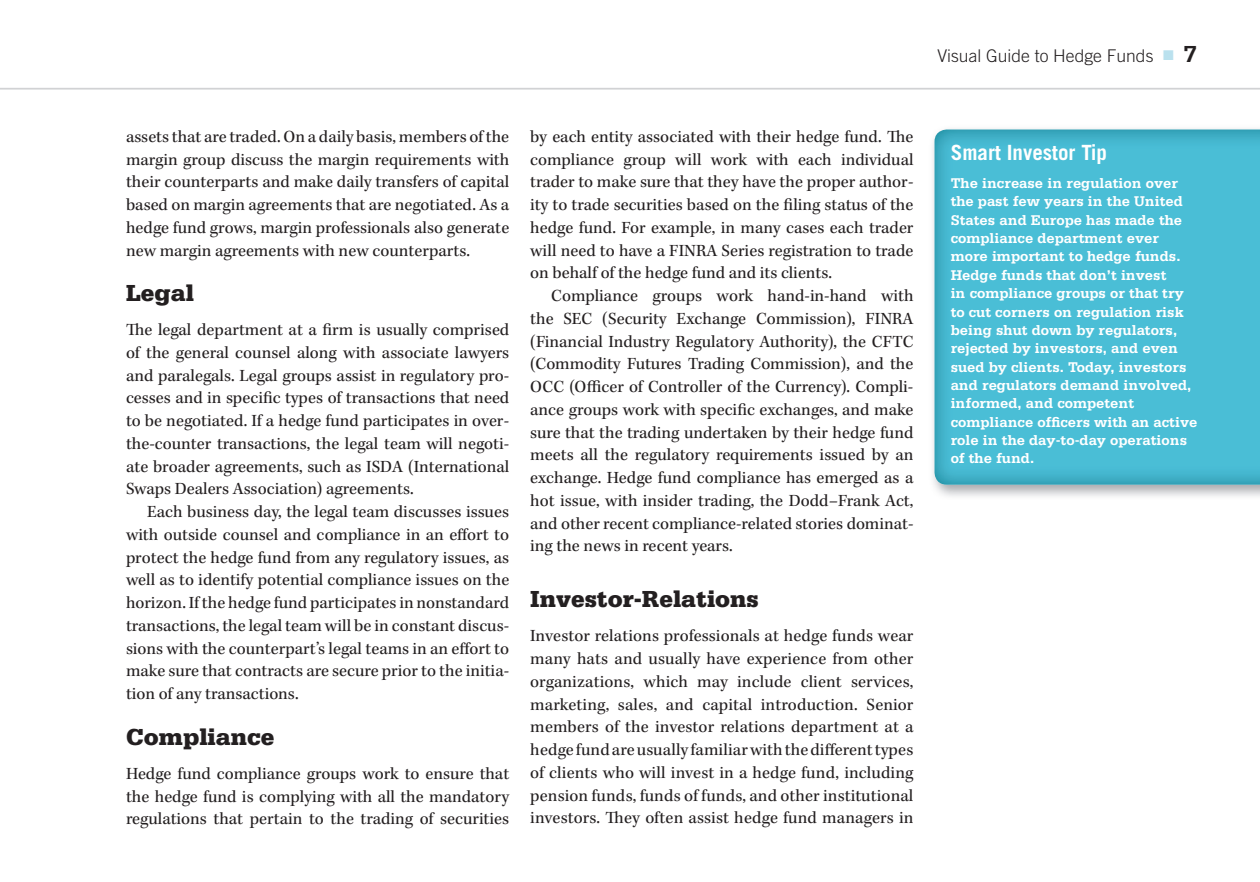
<style>
.page{position:relative;width:1260px;height:882px;background:#fff}
.page>*{position:absolute;margin:0;border:0;box-sizing:border-box;transform-origin:0 0}
.t1{font:900 24.5px "Serifa Std";color:#231f20}
.t2{font:700 21px "Trade Gothic LT Std";color:#fff}
.t3{font:17.5px/22.8px "Kepler Std";color:#231f20;text-align:justify}
.t4{font:300 17.5px "Trade Gothic LT Std";color:#231f20}
.t5{font:700 14.88px/18.4px "Serifa Std";color:#fff}
.s1{color:#bae1ee}
.s2{font-family:"Serifa Std";font-weight:700;font-size:24.5px}
</style>
<div class="page">
<hr style="left:0;top:88px;width:1260px;height:2px;background:#d1d2d4">
<img style="left:934px;top:130px;width:326px;height:355px">
<p class="t4" style="left:938px;top:45px;width:261px">Visual Guide to Hedge Funds <span class="s1">■</span> <span class="s2">7</span></p>
<p class="t3" style="left:126px;top:126px;width:385px">assets that are traded. On a daily basis, members of the margin group discuss the margin requirements with their counterparts and make daily transfers of capital based on margin agreements that are negotiated. As a hedge fund grows, margin professionals also generate new margin agreements with new counterparts.</p>
<h1 class="t1" style="left:126px;top:279px;width:70px">Legal</h1>
<p class="t3" style="left:126px;top:319px;width:385px">The legal department at a firm is usually comprised of the general counsel along with associate lawyers and paralegals. Legal groups assist in regulatory pro&shy;cesses and in specific types of transactions that need to be negotiated. If a hedge fund participates in over&shy;the-counter transactions, the legal team will negoti&shy;ate broader agreements, such as ISDA (International Swaps Dealers Association) agreements.</p>
<p class="t3" style="left:126px;top:501px;width:385px;text-indent:21px">Each business day, the legal team discusses issues with outside counsel and compliance in an effort to protect the hedge fund from any regulatory issues, as well as to identify potential compliance issues on the horizon. If the hedge fund participates in nonstandard transactions, the legal team will be in constant discus&shy;sions with the counterpart’s legal teams in an effort to make sure that contracts are secure prior to the initia&shy;tion of any transactions.</p>
<h1 class="t1" style="left:126px;top:722px;width:150px">Compliance</h1>
<p class="t3" style="left:126px;top:763px;width:385px">Hedge fund compliance groups work to ensure that the hedge fund is complying with all the mandatory regulations that pertain to the trading of securities</p>
<p class="t3" style="left:530px;top:126px;width:385px">by each entity associated with their hedge fund. The compliance group will work with each individual trader to make sure that they have the proper author&shy;ity to trade securities based on the filing status of the hedge fund. For example, in many cases each trader will need to have a FINRA Series registration to trade on behalf of the hedge fund and its clients.</p>
<p class="t3" style="left:530px;top:285px;width:385px;text-indent:21px">Compliance groups work hand-in-hand with the SEC (Security Exchange Commission), FINRA (Financial Industry Regulatory Authority), the CFTC (Commodity Futures Trading Commission), and the OCC (Officer of Controller of the Currency). Compli&shy;ance groups work with specific exchanges, and make sure that the trading undertaken by their hedge fund meets all the regulatory requirements issued by an exchange. Hedge fund compliance has emerged as a hot issue, with insider trading, the Dodd–Frank Act, and other recent compliance-related stories dominat&shy;ing the news in recent years.</p>
<h1 class="t1" style="left:530px;top:585px;width:230px">Investor-Relations</h1>
<p class="t3" style="left:530px;top:625px;width:385px">Investor relations professionals at hedge funds wear many hats and usually have experience from other organizations, which may include client services, marketing, sales, and capital introduction. Senior members of the investor relations department at a hedge fund are usually familiar with the different types of clients who will invest in a hedge fund, including pension funds, funds of funds, and other institutional investors. They often assist hedge fund managers in</p>
<p class="t2" style="left:951px;top:140px;width:158px">Smart Investor Tip</p>
<p class="t5" style="left:951px;top:174px;width:248px">The increase in regulation over the past few years in the United<br>States and Europe has made the compliance department ever more important to hedge funds.<br>Hedge funds that don’t invest<br>in compliance groups or that try to cut corners on regulation risk being shut down by regulators, rejected by investors, and even sued by clients. Today, investors and regulators demand involved, informed, and competent compliance officers with an active role in the day-to-day operations of the fund.</p>
</div>
